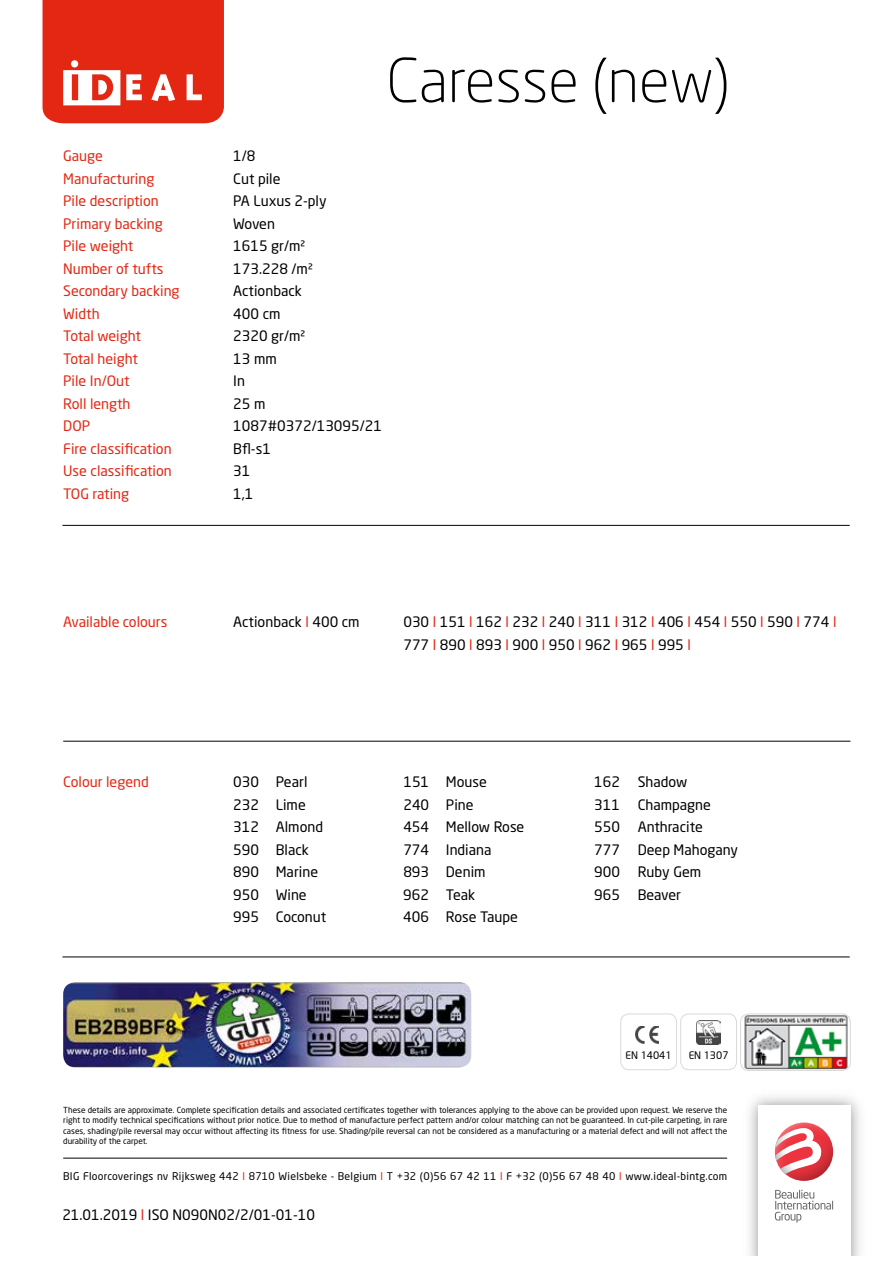
<style>
.page{position:relative;width:893px;height:1263px;background:#fff}
.page>*{position:absolute;margin:0;border:0;box-sizing:border-box;transform-origin:0 0}
.t1{font:300 60px "Neo Sans Std";color:#000}
.t2{font:14.25px/22.5px "Neo Sans Std";color:#000}
.t3{font:14.25px "Neo Sans Std";color:#e32713}
.t4{font:14.25px "Neo Sans Std";color:#010202}
.t5{font:10.5px "Neo Sans Std";letter-spacing:.025em;color:#000}
.t6{font:10.2px "Neo Sans";color:#000}
.t7{font:8.25px/10.5px "Neo Sans Std";color:#000;text-align:justify}
.s1{color:#e32713}
</style>
<div class="page">
<svg style="left:43px;top:0;width:181px;height:123px;background:#e63f2d"></svg>
<hr style="left:63px;top:1158px;width:664px;height:1px;background:#000">
<img style="left:749px;top:1096px;width:111px;height:160px">
<div style="left:758px;top:1105px;width:92px;height:151px;background:#fff"></div>
<svg style="left:775px;top:1190px;width:58px;height:33px"></svg>
<svg style="left:775px;top:1122px;width:58px;height:59px"></svg>
<svg style="left:775px;top:1128px;width:47px;height:46px"></svg>
<div style="left:621px;top:1014px;width:56px;height:56px;border:1px solid #dadada;border-radius:8px"></div>
<div style="left:680px;top:1014px;width:57px;height:56px;border:1px solid #dadada;border-radius:8px"></div>
<img style="left:636px;top:1027px;width:23px;height:16px">
<img style="left:740px;top:1014px;width:110px;height:56px">
<div style="left:740px;top:1014px;width:110px;height:57px;border:1px solid #dadada;border-radius:8px"></div>
<hr style="left:62px;top:957px;width:788px;height:1px;background:#000">
<hr style="left:63px;top:741px;width:787px;height:1px;background:#000">
<img style="left:696px;top:1020px;width:25px;height:25px">
<hr style="left:62px;top:525px;width:788px;height:1px;background:#000">
<img style="left:63px;top:982px;width:408px;height:85px">
<h1 class="t1" style="left:386px;top:45px;width:345px">Caresse (new)</h1>
<h2 class="t3" style="left:63px;top:147px;width:41px">Gauge</h2>
<h2 class="t2" style="left:233px;top:145px;width:24px">1/8</h2>
<h2 class="t3" style="left:63px;top:170px;width:93px">Manufacturing</h2>
<h2 class="t2" style="left:233px;top:167px;width:49px">Cut pile</h2>
<h2 class="t3" style="left:63px;top:192px;width:97px">Pile description</h2>
<h2 class="t2" style="left:233px;top:190px;width:95px">PA Luxus 2-ply</h2>
<h2 class="t3" style="left:63px;top:215px;width:101px">Primary backing</h2>
<h2 class="t2" style="left:233px;top:212px;width:43px">Woven</h2>
<h2 class="t3" style="left:63px;top:237px;width:72px">Pile weight</h2>
<h2 class="t2" style="left:233px;top:235px;width:74px">1615 gr/m²</h2>
<h2 class="t3" style="left:63px;top:260px;width:102px">Number of tufts</h2>
<h2 class="t2" style="left:233px;top:257px;width:81px">173.228 /m²</h2>
<h2 class="t3" style="left:63px;top:282px;width:118px">Secondary backing</h2>
<h2 class="t2" style="left:233px;top:280px;width:70px">Actionback</h2>
<h2 class="t3" style="left:63px;top:305px;width:38px">Width</h2>
<h2 class="t2" style="left:233px;top:302px;width:49px">400 cm</h2>
<h2 class="t3" style="left:63px;top:327px;width:79px">Total weight</h2>
<h2 class="t2" style="left:233px;top:325px;width:74px">2320 gr/m²</h2>
<h2 class="t3" style="left:63px;top:350px;width:76px">Total height</h2>
<h2 class="t2" style="left:233px;top:347px;width:45px">13 mm</h2>
<h2 class="t3" style="left:63px;top:372px;width:68px">Pile In/Out</h2>
<h2 class="t2" style="left:233px;top:370px;width:13px">In</h2>
<h2 class="t3" style="left:63px;top:395px;width:69px">Roll length</h2>
<h2 class="t2" style="left:233px;top:392px;width:34px">25 m</h2>
<h2 class="t3" style="left:63px;top:417px;width:29px">DOP</h2>
<h2 class="t2" style="left:233px;top:415px;width:150px">1087#0372/13095/21</h2>
<h2 class="t3" style="left:63px;top:440px;width:110px">Fire classification</h2>
<h2 class="t2" style="left:233px;top:437px;width:39px">Bfl-s1</h2>
<h2 class="t3" style="left:63px;top:462px;width:110px">Use classification</h2>
<h2 class="t2" style="left:233px;top:460px;width:19px">31</h2>
<h2 class="t3" style="left:63px;top:485px;width:67px">TOG rating</h2>
<h2 class="t4" style="left:233px;top:485px;width:22px">1,1</h2>
<h2 class="t3" style="left:63px;top:613px;width:106px">Available colours</h2>
<h2 class="t2" style="left:233px;top:611px;width:128px">Actionback <span class="s1">l</span> 400 cm</h2>
<h2 class="t2" style="left:403px;top:611px;width:435px">030 <span class="s1">l</span> 151 <span class="s1">l</span> 162 <span class="s1">l</span> 232 <span class="s1">l</span> 240 <span class="s1">l</span> 311 <span class="s1">l</span> 312 <span class="s1">l</span> 406 <span class="s1">l</span> 454 <span class="s1">l</span> 550 <span class="s1">l</span> 590 <span class="s1">l</span> 774 <span class="s1">l<br></span>777 <span class="s1">l</span> 890 <span class="s1">l</span> 893 <span class="s1">l</span> 900 <span class="s1">l</span> 950 <span class="s1">l</span> 962 <span class="s1">l</span> 965 <span class="s1">l</span> 995 <span class="s1">l</span></h2>
<h2 class="t3" style="left:63px;top:773px;width:87px">Colour legend</h2>
<h2 class="t2" style="left:233px;top:770px;width:76px">030 Pearl</h2>
<h2 class="t2" style="left:403px;top:770px;width:85px">151 Mouse</h2>
<h2 class="t2" style="left:594px;top:770px;width:95px">162 Shadow</h2>
<h2 class="t2" style="left:233px;top:793px;width:74px">232 Lime</h2>
<h2 class="t2" style="left:403px;top:793px;width:72px">240 Pine</h2>
<h2 class="t2" style="left:594px;top:793px;width:118px">311 Champagne</h2>
<h2 class="t2" style="left:233px;top:815px;width:91px">312 Almond</h2>
<h2 class="t2" style="left:403px;top:815px;width:123px">454 Mellow Rose</h2>
<h2 class="t2" style="left:594px;top:815px;width:110px">550 Anthracite</h2>
<h2 class="t2" style="left:233px;top:838px;width:77px">590 Black</h2>
<h2 class="t2" style="left:403px;top:838px;width:90px">774 Indiana</h2>
<h2 class="t2" style="left:594px;top:838px;width:145px">777 Deep Mahogany</h2>
<h2 class="t2" style="left:233px;top:860px;width:86px">890 Marine</h2>
<h2 class="t2" style="left:403px;top:860px;width:84px">893 Denim</h2>
<h2 class="t2" style="left:594px;top:860px;width:109px">900 Ruby Gem</h2>
<h2 class="t2" style="left:233px;top:883px;width:75px">950 Wine</h2>
<h2 class="t2" style="left:403px;top:883px;width:74px">962 Teak</h2>
<h2 class="t2" style="left:594px;top:883px;width:88px">965 Beaver</h2>
<h2 class="t2" style="left:233px;top:905px;width:94px">995 Coconut</h2>
<h2 class="t2" style="left:403px;top:905px;width:116px">406 Rose Taupe</h2>
<p class="t6" style="left:626px;top:1048px;width:48px">EN 14041</p>
<p class="t6" style="left:689px;top:1048px;width:41px">EN 1307</p>
<p class="t7" style="left:63px;top:1104px;width:665px">These details are approximate. Complete specification details and associated certificates together with tolerances applying to the above can be provided upon request. We reserve the right to modify technical specifications without prior notice. Due to method of manufacture perfect pattern and/or colour matching can not be guaranteed. In cut-pile carpeting, in rare cases, shading/pile reversal may occur without affecting its fitness for use. Shading/pile reversal can not be considered as a manufacturing or a material defect and will not affect the durability of the carpet.</p>
<p class="t5" style="left:63px;top:1170px;width:665px">BIG Floorcoverings nv Rijksweg 442 <span class="s1">l</span> 8710 Wielsbeke - Belgium <span class="s1">l</span> T +32 (0)56 67 42 11 <span class="s1">l</span> F +32 (0)56 67 48 40 <span class="s1">l</span> www.ideal-bintg.com</p>
<h2 class="t2" style="left:62px;top:1203px;width:254px">21.01.2019 <span class="s1">l</span> ISO N090N02/2/01-01-10</h2>
</div>
